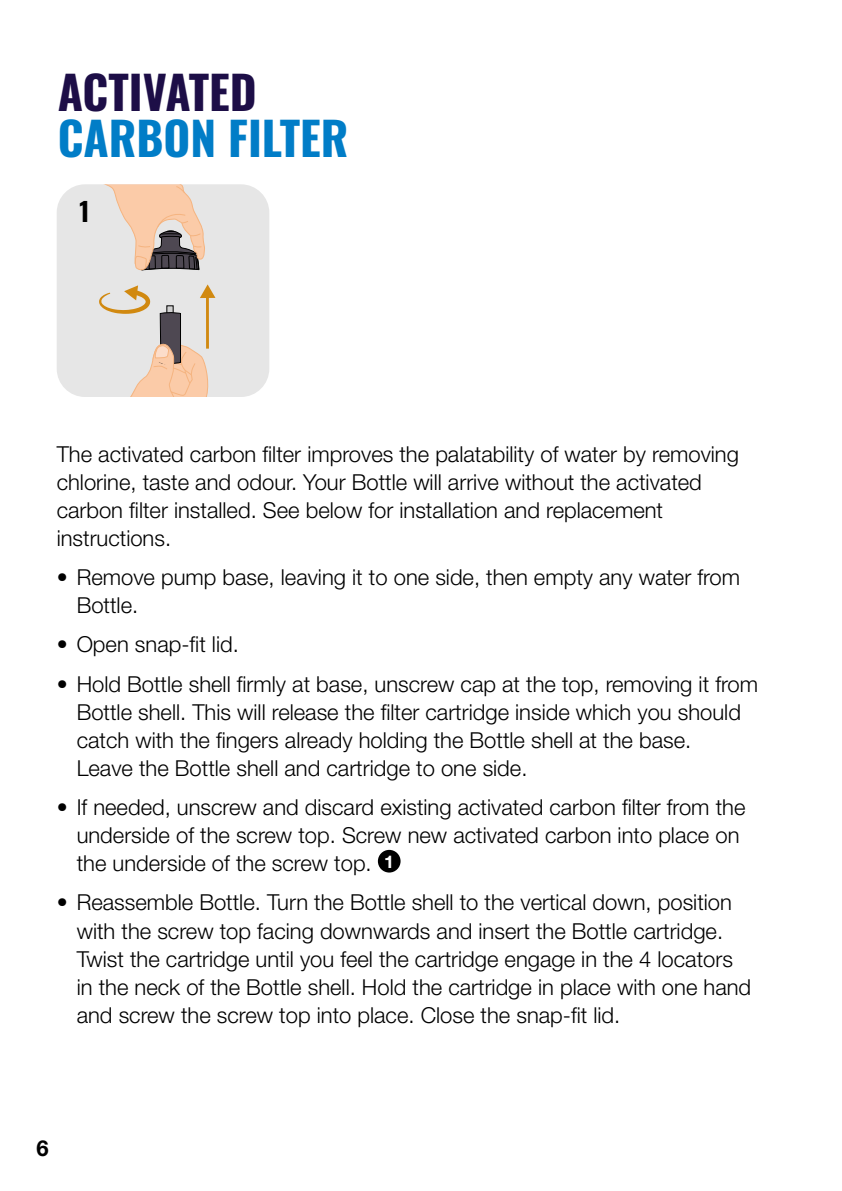
<style>
.page{position:relative;width:842px;height:1191px;background:#fff}
.page>*{position:absolute;margin:0;border:0;box-sizing:border-box;transform-origin:0 0}
.t1{font:700 46px "Oswald";color:#017dc7}
.t2{font:700 46px "Oswald";color:#1d0e47}
.t3{font:700 26px "Oswald";color:#000}
.t4{font:300 22px/28px "Helvetica Neue LT Std";color:#000}
.t5{font:700 22px "Helvetica Neue LT Std";color:#000}
</style>
<div class="page">
<div style="left:378px;top:850px;width:23px;height:22px;background:#000;border-radius:50%"></div>
<div style="left:57px;top:184px;width:212px;height:213px;background:#e6e6e6;border-radius:28px"></div>
<svg style="left:57px;top:184px;width:148px;height:87px"></svg>
<svg style="left:99px;top:284px;width:116px;height:113px"></svg>
<h1 class="t2" style="left:58px;top:68px;width:201px">ACTIVATED</h1>
<h1 class="t1" style="left:58px;top:114px;width:292px">CARBON FILTER</h1>
<p class="t3" style="left:79px;top:198px;width:12px">1</p>
<p class="t4" style="left:57px;top:439px;width:684px">The activated carbon filter improves the palatability of water by removing chlorine, taste and odour. Your Bottle will arrive without the activated carbon filter installed. See below for installation and replacement instructions.</p>
<p class="t4" style="left:77px;top:563px;width:665px;text-indent:-20px">• Remove pump base, leaving it to one side, then empty any water from<br>Bottle.</p>
<p class="t4" style="left:57px;top:630px;width:184px">• Open snap-fit lid.</p>
<p class="t4" style="left:77px;top:669px;width:683px;text-indent:-20px">• Hold Bottle shell firmly at base, unscrew cap at the top, removing it from Bottle shell. This will release the filter cartridge inside which you should catch with the fingers already holding the Bottle shell at the base.<br>Leave the Bottle shell and cartridge to one side.</p>
<p class="t4" style="left:77px;top:793px;width:670px;text-indent:-20px">• If needed, unscrew and discard existing activated carbon filter from the underside of the screw top. Screw new activated carbon into place on the underside of the screw top. <sup>1</sup></p>
<p class="t4" style="left:77px;top:888px;width:676px;text-indent:-20px">• Reassemble Bottle. Turn the Bottle shell to the vertical down, position with the screw top facing downwards and insert the Bottle cartridge.<br>Twist the cartridge until you feel the cartridge engage in the 4 locators in the neck of the Bottle shell. Hold the cartridge in place with one hand and screw the screw top into place. Close the snap-fit lid.</p>
<p class="t5" style="left:36px;top:1134px;width:14px">6</p>
</div>
